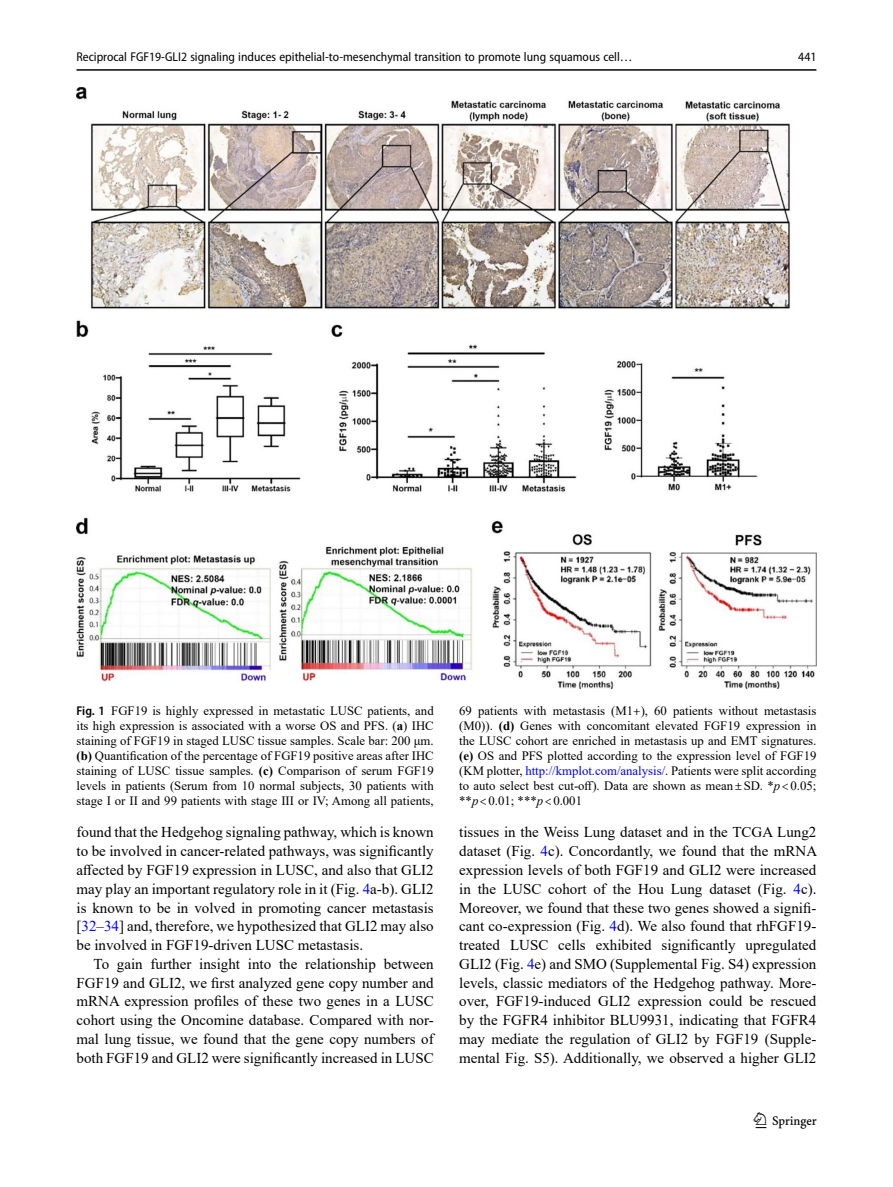
<style>
.page{position:relative;width:893px;height:1187px;background:#fff}
.page>*{position:absolute;margin:0;border:0;box-sizing:border-box;transform-origin:0 0}
.t1{font:22.5px "Springnew";color:#000}
.Body_Text_Indent{font:15px/18.8px "Times New Roman";color:#000;text-align:justify}
.Figure_Caption{font:12.75px/15px "Times New Roman";color:#000;text-align:justify}
.t2{font:semi-condensed 12.75px "Myriad Pro";color:#000}
.s1{font-family:"Myriad Pro";font-weight:600;font-stretch:semi-condensed}
.s2{font-weight:700}
.s3{font-family:"Minion Pro"}
.s4{color:#00f}
.s5{font-style:italic}
</style>
<div class="page">
<hr style="left:77px;top:69px;width:739px;height:2px;background:#000">
<img style="left:77px;top:87px;width:739px;height:601px">
<p class="t2" style="left:77px;top:49px;width:557px">Reciprocal FGF19-GLI2 signaling induces epithelial-to-mesenchymal transition to promote lung squamous cell…</p>
<p class="t2" style="left:798px;top:49px;width:20px">441</p>
<p class="Figure_Caption" style="left:77px;top:703px;width:359px"><span class="s1">Fig. 1</span> FGF19 is highly expressed in metastatic LUSC patients, and its high expression is associated with a worse OS and PFS. (<span class="s2">a</span>) IHC staining of FGF19 in staged LUSC tissue samples. Scale bar: 200 μm. <span class="s2">(b)</span> Quantification of the percentage of FGF19 positive areas after IHC staining of LUSC tissue samples. <span class="s2">(c)</span> Comparison of serum FGF19 levels in patients (Serum from 10 normal subjects, 30 patients with stage I or II and 99 patients with stage III or IV; Among all patients,</p>
<p class="Figure_Caption" style="left:459px;top:703px;width:359px">69 patients with metastasis (M1<span class="s3">+</span>), 60 patients without metastasis (M0)). <span class="s2">(d)</span> Genes with concomitant elevated FGF19 expression in the LUSC cohort are enriched in metastasis up and EMT signatures. <span class="s2">(e)</span> OS and PFS plotted according to the expression level of FGF19 (KM plotter, <span class="s4">http://kmplot.com/analysis/</span>. Patients were split according to auto select best cut-off). Data are shown as mean<span class="s3">±</span>SD. *<span class="s5">p</span><span class="s3">&lt;</span>0.05; **<span class="s5">p</span><span class="s3">&lt;</span>0.01; ***<span class="s5">p</span><span class="s3">&lt;</span>0.001</p>
<p class="Body_Text_Indent" style="left:77px;top:822px;width:359px">found that the Hedgehog signaling pathway, which is known to be involved in cancer-related pathways, was significantly affected by FGF19 expression in LUSC, and also that GLI2 may play an important regulatory role in it (Fig. <span class="s4">4</span>a-b). GLI2 is known to be in volved in promoting cancer metastasis [<span class="s4">32</span>–<span class="s4">34</span>] and, therefore, we hypothesized that GLI2 may also be involved in FGF19-driven LUSC metastasis.</p>
<p class="Body_Text_Indent" style="left:77px;top:953px;width:359px;text-indent:17px">To gain further insight into the relationship between FGF19 and GLI2, we first analyzed gene copy number and mRNA expression profiles of these two genes in a LUSC cohort using the Oncomine database. Compared with nor&shy;mal lung tissue, we found that the gene copy numbers of both FGF19 and GLI2 were significantly increased in LUSC</p>
<p class="Body_Text_Indent" style="left:459px;top:822px;width:359px">tissues in the Weiss Lung dataset and in the TCGA Lung2 dataset (Fig. <span class="s4">4</span>c). Concordantly, we found that the mRNA expression levels of both FGF19 and GLI2 were increased in the LUSC cohort of the Hou Lung dataset (Fig. <span class="s4">4</span>c).<br>Moreover, we found that these two genes showed a signifi&shy;cant co-expression (Fig. <span class="s4">4</span>d). We also found that rhFGF19- treated LUSC cells exhibited significantly upregulated GLI2 (Fig. <span class="s4">4</span>e) and SMO (Supplemental Fig. S4) expression levels, classic mediators of the Hedgehog pathway. More&shy;over, FGF19-induced GLI2 expression could be rescued by the FGFR4 inhibitor BLU9931, indicating that FGFR4 may mediate the regulation of GLI2 by FGF19 (Supple&shy;mental Fig. S5). Additionally, we observed a higher GLI2</p>
<h1 class="t1" style="left:756px;top:1107px;width:63px">1 3</h1>
</div>
